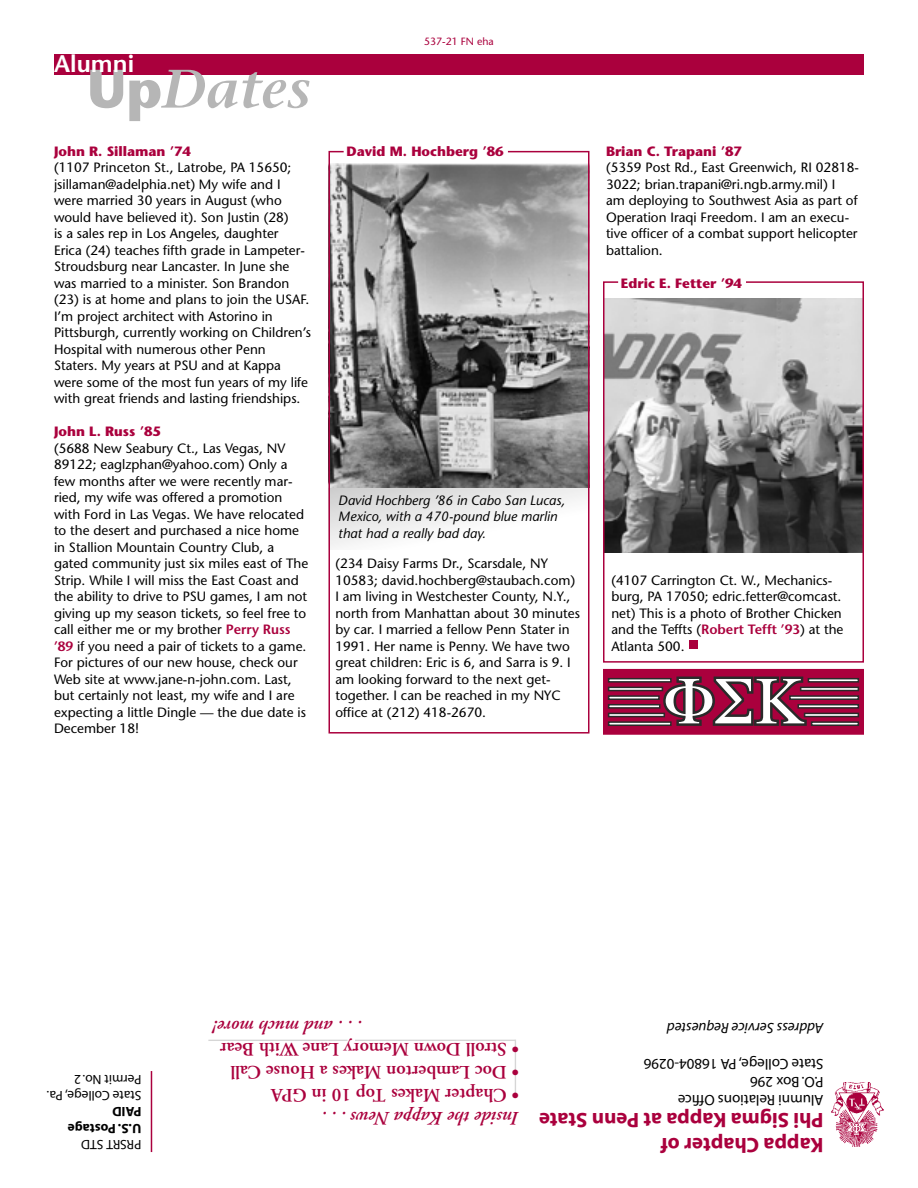
<style>
.page{position:relative;width:918px;height:1188px;background:#fff}
.page>*{position:absolute;margin:0;border:0;box-sizing:border-box;transform-origin:0 0}
.t1{font:italic 600 54px "Stone Serif";color:#b6b6b6}
.t2{font:600 24px "Stone Sans";color:#fff}
.t3{font:700 21px "Myriad";color:#aa003d}
.t4{font:600 19.05px "Adobe Garamond";color:#aa003d}
.t5{font:italic 600 19.05px "Adobe Garamond";color:#aa003d}
.t6{font:15px "Myriad";color:#000}
.t7{font:italic 15px "Myriad";color:#000}
._2_Update_Body{font:13.5px/16.5px "Stone Sans";color:#000}
._2_Caption{font:italic 13.5px/16.5px "Stone Sans";color:#000}
._2_Update_Name{font:700 13.5px "Stone Sans";color:#aa003d}
.t8{font:13.5px "Myriad";color:#000}
.t9{font:700 13.5px "Myriad";color:#000}
._2_Headline{font:10.5px "Stone Sans";color:#aa003d}
.s1{font-family:"Stone Sans";font-weight:700;font-style:normal}
.s2{font-weight:600;color:#aa003d}
</style>
<div class="page">
<img style="left:831px;top:1082px;width:53px;height:65px">
<div style="left:54px;top:54px;width:810px;height:21px;background:#aa003d"></div>
<img style="left:606px;top:298px;width:255px;height:255px">
<svg style="left:331px;top:487px;width:256px;height:60px"></svg>
<img style="left:331px;top:164px;width:256px;height:323px">
<div style="left:328px;top:151px;width:262px;height:583px;border:2px solid #aa003d"></div>
<div style="left:344px;top:149px;width:163px;height:6px;background:#fff"></div>
<div style="left:603px;top:281px;width:261px;height:382px;border:2px solid #aa003d"></div>
<div style="left:619px;top:279px;width:126px;height:7px;background:#fff"></div>
<div style="left:604px;top:670px;width:259px;height:64px;background:#aa003d"></div>
<div style="left:603px;top:669px;width:261px;height:66px;border:2px solid #aa003d"></div>
<div style="left:608px;top:678px;width:64px;height:5px;border:2px solid #2a2a2a"></div>
<div style="left:608px;top:687px;width:55px;height:4px;border:2px solid #2a2a2a"></div>
<div style="left:608px;top:695px;width:52px;height:5px;border:2px solid #2a2a2a"></div>
<div style="left:608px;top:704px;width:53px;height:5px;border:2px solid #2a2a2a"></div>
<div style="left:608px;top:713px;width:57px;height:4px;border:2px solid #2a2a2a"></div>
<div style="left:608px;top:721px;width:64px;height:5px;border:2px solid #2a2a2a"></div>
<div style="left:811px;top:721px;width:48px;height:5px;border:2px solid #2a2a2a"></div>
<div style="left:804px;top:713px;width:55px;height:4px;border:2px solid #2a2a2a"></div>
<div style="left:797px;top:704px;width:62px;height:5px;border:2px solid #2a2a2a"></div>
<div style="left:789px;top:695px;width:70px;height:5px;border:2px solid #2a2a2a"></div>
<div style="left:800px;top:687px;width:59px;height:4px;border:2px solid #2a2a2a"></div>
<div style="left:808px;top:678px;width:51px;height:5px;border:2px solid #2a2a2a"></div>
<hr style="left:515px;top:1040px;width:1px;height:54px;background:#d6d6d6">
<hr style="left:355px;top:1040px;width:160px;height:1px;background:#d6d6d6">
<hr style="left:208px;top:1040px;width:140px;height:1px;background:#d6d6d6">
<div style="left:689px;top:641px;width:9px;height:8px;background:#aa003d"></div>
<hr style="left:151px;top:1071px;width:1px;height:81px;background:#aa003d">
<svg style="left:660px;top:676px;width:149px;height:50px"></svg>
<p class="t2" style="left:54px;top:49px;width:81px">Alumni</p>
<p class="t1" style="left:87px;top:57px;width:225px"><span class="s1">Up</span>Dates</p>
<p class="_2_Update_Name" style="left:54px;top:142px;width:139px">John R. Sillaman ’74</p>
<p class="_2_Update_Body" style="left:54px;top:159px;width:259px">(1107 Princeton St., Latrobe, PA 15650; jsillaman@adelphia.net) My wife and I were married 30 years in August (who would have believed it). Son Justin (28)<br>is a sales rep in Los Angeles, daughter<br>Erica (24) teaches fifth grade in Lampeter-Stroudsburg near Lancaster. In June she was married to a minister. Son Brandon (23) is at home and plans to join the USAF.<br>I’m project architect with Astorino in Pittsburgh, currently working on Children’s Hospital with numerous other Penn Staters. My years at PSU and at Kappa were some of the most fun years of my life with great friends and lasting friendships.</p>
<p class="_2_Update_Name" style="left:54px;top:423px;width:109px">John L. Russ ’85</p>
<p class="_2_Update_Body" style="left:54px;top:440px;width:256px">(5688 New Seabury Ct., Las Vegas, NV 89122; eaglzphan@yahoo.com) Only a few months after we were recently mar&shy;ried, my wife was offered a promotion with Ford in Las Vegas. We have relocated to the desert and purchased a nice home in Stallion Mountain Country Club, a gated community just six miles east of The Strip. While I will miss the East Coast and the ability to drive to PSU games, I am not giving up my season tickets, so feel free to call either me or my brother <span class="s2">Perry Russ ’89</span> if you need a pair of tickets to a game.<br>For pictures of our new house, check our Web site at www.jane-n-john.com. Last, but certainly not least, my wife and I are expecting a little Dingle — the due date is December 18!</p>
<p class="_2_Headline" style="left:424px;top:35px;width:71px">537-21 FN eha</p>
<p class="_2_Update_Name" style="left:346px;top:142px;width:159px">David M. Hochberg ’86</p>
<p class="_2_Caption" style="left:338px;top:492px;width:228px">David Hochberg ’86 in Cabo San Lucas,<br>Mexico, with a 470-pound blue marlin that had a really bad day.</p>
<p class="_2_Update_Body" style="left:335px;top:555px;width:246px">(234 Daisy Farms Dr., Scarsdale, NY 10583; david.hochberg@staubach.com)<br>I am living in Westchester County, N.Y., north from Manhattan about 30 minutes by car. I married a fellow Penn Stater in 1991. Her name is Penny. We have two great children: Eric is 6, and Sarra is 9. I am looking forward to the next get&shy;together. I can be reached in my NYC office at (212) 418-2670.</p>
<p class="_2_Update_Name" style="left:606px;top:142px;width:138px">Brian C. Trapani ’87</p>
<p class="_2_Update_Body" style="left:606px;top:159px;width:255px">(5359 Post Rd., East Greenwich, RI 02818- 3022; brian.trapani@ri.ngb.army.mil) I<br>am deploying to Southwest Asia as part of Operation Iraqi Freedom. I am an execu&shy;tive officer of a combat support helicopter battalion.</p>
<p class="_2_Update_Name" style="left:621px;top:274px;width:123px">Edric E. Fetter ’94</p>
<p class="_2_Update_Body" style="left:611px;top:572px;width:234px">(4107 Carrington Ct. W., Mechanics&shy;burg, PA 17050; edric.fetter@comcast. net) This is a photo of Brother Chicken and the Teffts (<span class="s2">Robert Tefft ’93</span>) at the Atlanta 500.</p>
<p class="t5" style="left:362px;top:1037px;width:150px;rotate:-180deg">. . . and much more!</p>
<p class="t7" style="left:824px;top:1035px;width:158px;rotate:-180deg">Address Service Requested</p>
<p class="t8" style="left:141px;top:1086px;width:69px;rotate:-180deg">Permit No. 2</p>
<p class="t8" style="left:141px;top:1102px;width:96px;rotate:-180deg">State College, Pa.</p>
<p class="t9" style="left:141px;top:1119px;width:31px;rotate:-180deg">PAID</p>
<p class="t9" style="left:141px;top:1135px;width:75px;rotate:-180deg">U.S. Postage</p>
<p class="t8" style="left:141px;top:1151px;width:62px;rotate:-180deg">PRSRT STD</p>
<p class="t4" style="left:519px;top:1060px;width:301px;rotate:-180deg">• Stroll Down Memory Lane With Bear</p>
<p class="t4" style="left:519px;top:1083px;width:290px;rotate:-180deg">• Doc Lamberton Makes a House Call</p>
<p class="t4" style="left:519px;top:1106px;width:250px;rotate:-180deg">• Chapter Makes Top 10 in GPA</p>
<p class="t5" style="left:519px;top:1128px;width:199px;rotate:-180deg">Inside the Kappa News . . .</p>
<p class="t6" style="left:824px;top:1071px;width:182px;rotate:-180deg">State College, PA 16804-0296</p>
<p class="t6" style="left:824px;top:1089px;width:75px;rotate:-180deg">P.O. Box 296</p>
<p class="t6" style="left:824px;top:1107px;width:147px;rotate:-180deg">Alumni Relations Office</p>
<p class="t3" style="left:824px;top:1131px;width:286px;rotate:-180deg">Phi Sigma Kappa at Penn State</p>
<p class="t3" style="left:824px;top:1156px;width:165px;rotate:-180deg">Kappa Chapter of</p>
</div>
